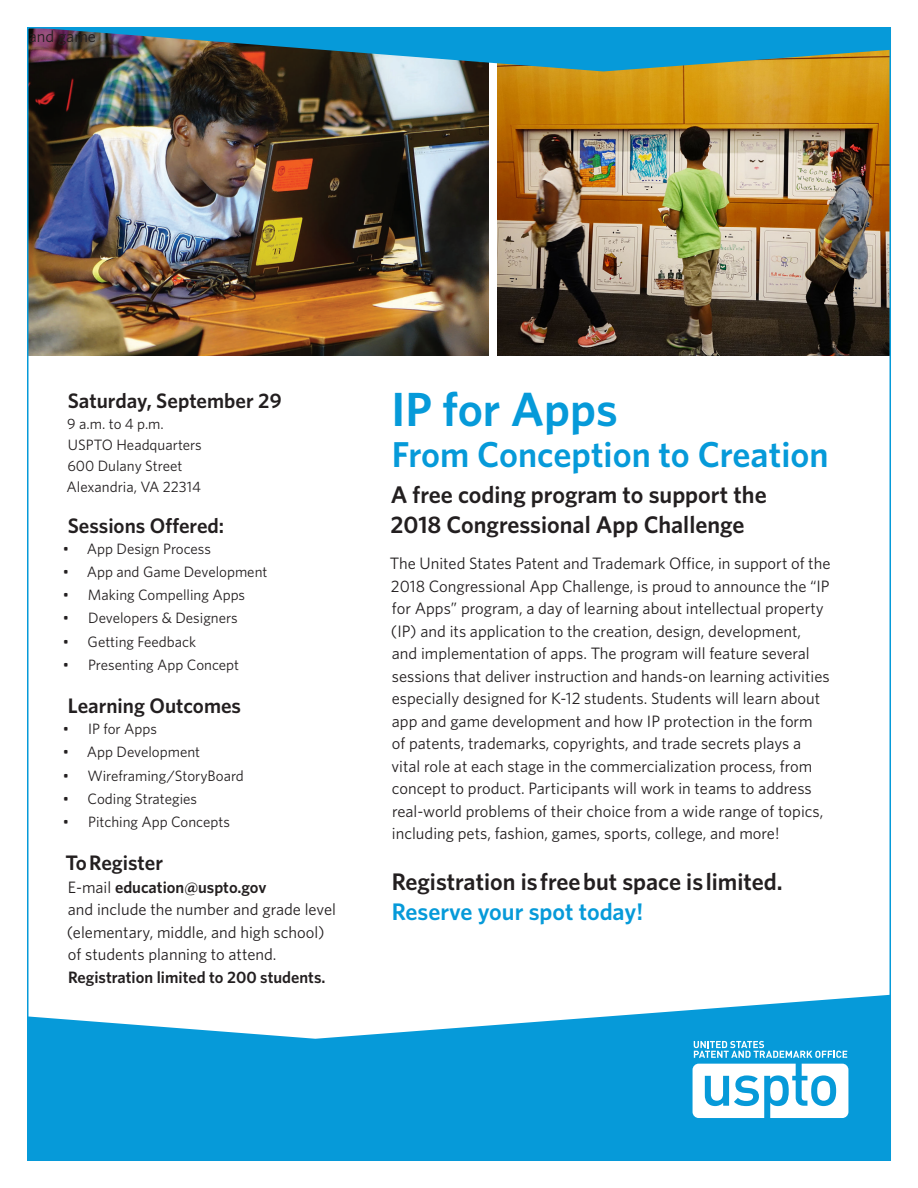
<style>
.page{position:relative;width:918px;height:1188px;background:#fff}
.page>*{position:absolute;margin:0;border:0;box-sizing:border-box;transform-origin:0 0}
.Body_text{font:600 48px "Whitney";color:#069ad9}
.Body_text-2{font:600 36px "Whitney";color:#069ad9}
.Subhead{font:600 24px/30px "Whitney";color:#231f20}
.Subhead-2{font:600 21px "Whitney";color:#231f20}
.Body_text-3{font:16.5px/22.5px "Whitney";color:#231f20}
.Body_text-4{font:600 16.5px "Whitney";color:#231f20}
.Body_text-5{font:15px/21px "Whitney";color:#231f20}
.s1{font-weight:600}
.s2{color:#069ad9}
</style>
<div class="page">
<img style="left:498px;top:71px;width:390px;height:284px">
<img style="left:30px;top:71px;width:458px;height:284px">
<img style="left:30px;top:30px;width:858px;height:41px">
<svg style="left:30px;top:995px;width:858px;height:163px;fill:#069ad9"></svg>
<svg style="left:693px;top:1064px;width:155px;height:54px"></svg>
<svg style="left:694px;top:1041px;width:153px;height:17px;background:#4bb6e3"></svg>
<p class="Body_text-3" style="left:29px;top:24px;width:69px">and game</p>
<p class="Subhead-2" style="left:68px;top:386px;width:215px">Saturday, September 29</p>
<p class="Body_text-5" style="left:67px;top:413px;width:137px">9 a.m. to 4 p.m.<br>USPTO Headquarters<br>600 Dulany Street<br>Alexandria, VA 22314</p>
<p class="Subhead-2" style="left:68px;top:512px;width:158px">Sessions Offered:</p>
<p class="Body_text-5" style="left:63px;top:538px;width:150px">• App Design Process</p>
<p class="Body_text-5" style="left:63px;top:561px;width:206px">• App and Game Development</p>
<p class="Body_text-5" style="left:63px;top:584px;width:184px">• Making Compelling Apps</p>
<p class="Body_text-5" style="left:63px;top:607px;width:176px">• Developers &amp; Designers</p>
<p class="Body_text-5" style="left:63px;top:631px;width:135px">• Getting Feedback</p>
<p class="Body_text-5" style="left:63px;top:654px;width:178px">• Presenting App Concept</p>
<p class="Subhead-2" style="left:68px;top:692px;width:175px">Learning Outcomes</p>
<p class="Body_text-5" style="left:63px;top:718px;width:96px">• IP for Apps</p>
<p class="Body_text-5" style="left:63px;top:741px;width:139px">• App Development</p>
<p class="Body_text-5" style="left:63px;top:764px;width:182px">• Wireframing/StoryBoard</p>
<p class="Body_text-5" style="left:63px;top:788px;width:136px">• Coding Strategies</p>
<p class="Body_text-5" style="left:63px;top:811px;width:169px">• Pitching App Concepts</p>
<p class="Subhead-2" style="left:66px;top:849px;width:99px">To Register</p>
<p class="Body_text-3" style="left:67px;top:875px;width:271px">E-mail <span class="s1">education@uspto.gov<br></span>and include the number and grade level (elementary, middle, and high school) of students planning to attend.</p>
<p class="Body_text-4" style="left:68px;top:966px;width:259px">Registration limited to 200 students.</p>
<p class="Body_text" style="left:392px;top:377px;width:228px">IP for Apps</p>
<p class="Body_text-2" style="left:392px;top:430px;width:438px">From Conception to Creation</p>
<p class="Subhead" style="left:390px;top:480px;width:378px">A free coding program to support the<br>2018 Congressional App Challenge</p>
<p class="Body_text-3" style="left:390px;top:552px;width:442px">The United States Patent and Trademark Office, in support of the 2018 Congressional App Challenge, is proud to announce the “IP for Apps” program, a day of learning about intellectual property (IP) and its application to the creation, design, development,<br>and implementation of apps. The program will feature several sessions that deliver instruction and hands-on learning activities especially designed for K-12 students. Students will learn about app and game development and how IP protection in the form<br>of patents, trademarks, copyrights, and trade secrets plays a vital role at each stage in the commercialization process, from concept to product. Participants will work in teams to address real-world problems of their choice from a wide range of topics, including pets, fashion, games, sports, college, and more!</p>
<p class="Subhead" style="left:392px;top:866px;width:392px">Registration is free but space is limited.<br><span class="s2">Reserve your spot today!</span></p>
</div>
